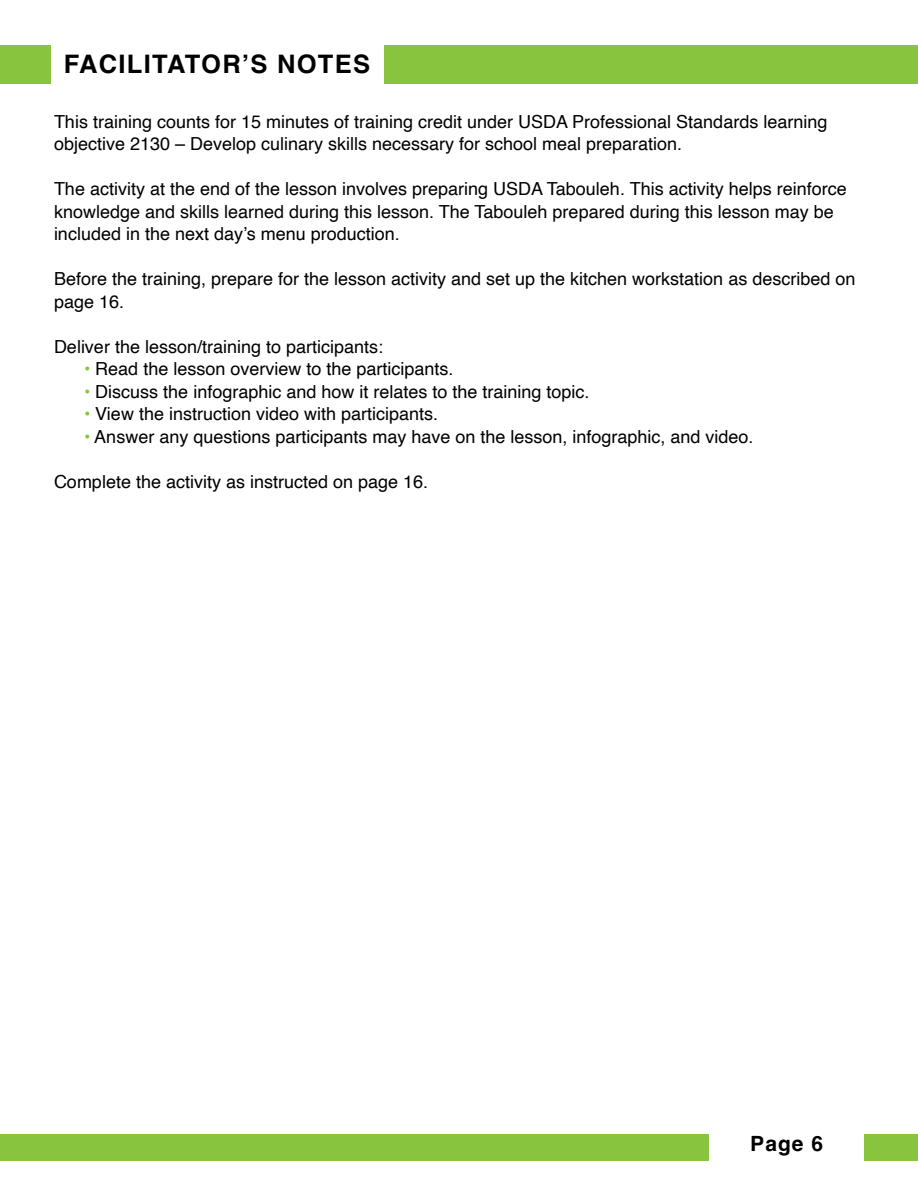
<style>
.page{position:relative;width:918px;height:1188px;background:#fff}
.page>*{position:absolute;margin:0;border:0;box-sizing:border-box;transform-origin:0 0}
.t1{font:700 25.5px "Helvetica";letter-spacing:.05em;color:#000}
.t2{font:700 21px "Helvetica";color:#000}
.t3{font:18px/22.5px "Helvetica";color:#000}
.s1{color:#89c43e}
</style>
<div class="page">
<div style="left:0;top:1134px;width:918px;height:27px;background:#89c43e"></div>
<div style="left:710px;top:1122px;width:154px;height:46px;background:#fff"></div>
<div style="left:0;top:45px;width:918px;height:39px;background:#89c43e"></div>
<div style="left:51px;top:32px;width:332px;height:68px;background:#fff"></div>
<h1 class="t1" style="left:64px;top:49px;width:308px">FACILITATOR’S NOTES</h1>
<p class="t3" style="left:54px;top:111px;width:775px">This training counts for 15 minutes of training credit under USDA Professional Standards learning objective 2130 – Develop culinary skills necessary for school meal preparation.</p>
<p class="t3" style="left:54px;top:178px;width:794px">The activity at the end of the lesson involves preparing USDA Tabouleh. This activity helps reinforce knowledge and skills learned during this lesson. The Tabouleh prepared during this lesson may be included in the next day’s menu production.</p>
<p class="t3" style="left:54px;top:268px;width:803px">Before the training, prepare for the lesson activity and set up the kitchen workstation as described on page 16.</p>
<p class="t3" style="left:54px;top:336px;width:331px">Deliver the lesson/training to participants:</p>
<p class="t3" style="left:84px;top:358px;width:371px"><span class="s1">•</span> Read the lesson overview to the participants.</p>
<p class="t3" style="left:84px;top:381px;width:507px"><span class="s1">•</span> Discuss the infographic and how it relates to the training topic.</p>
<p class="t3" style="left:84px;top:403px;width:356px"><span class="s1">•</span> View the instruction video with participants.</p>
<p class="t3" style="left:84px;top:426px;width:671px"><span class="s1">•</span> Answer any questions participants may have on the lesson, infographic, and video.</p>
<p class="t3" style="left:54px;top:471px;width:376px">Complete the activity as instructed on page 16.</p>
<p class="t2" style="left:750px;top:1131px;width:74px">Page 6</p>
</div>
